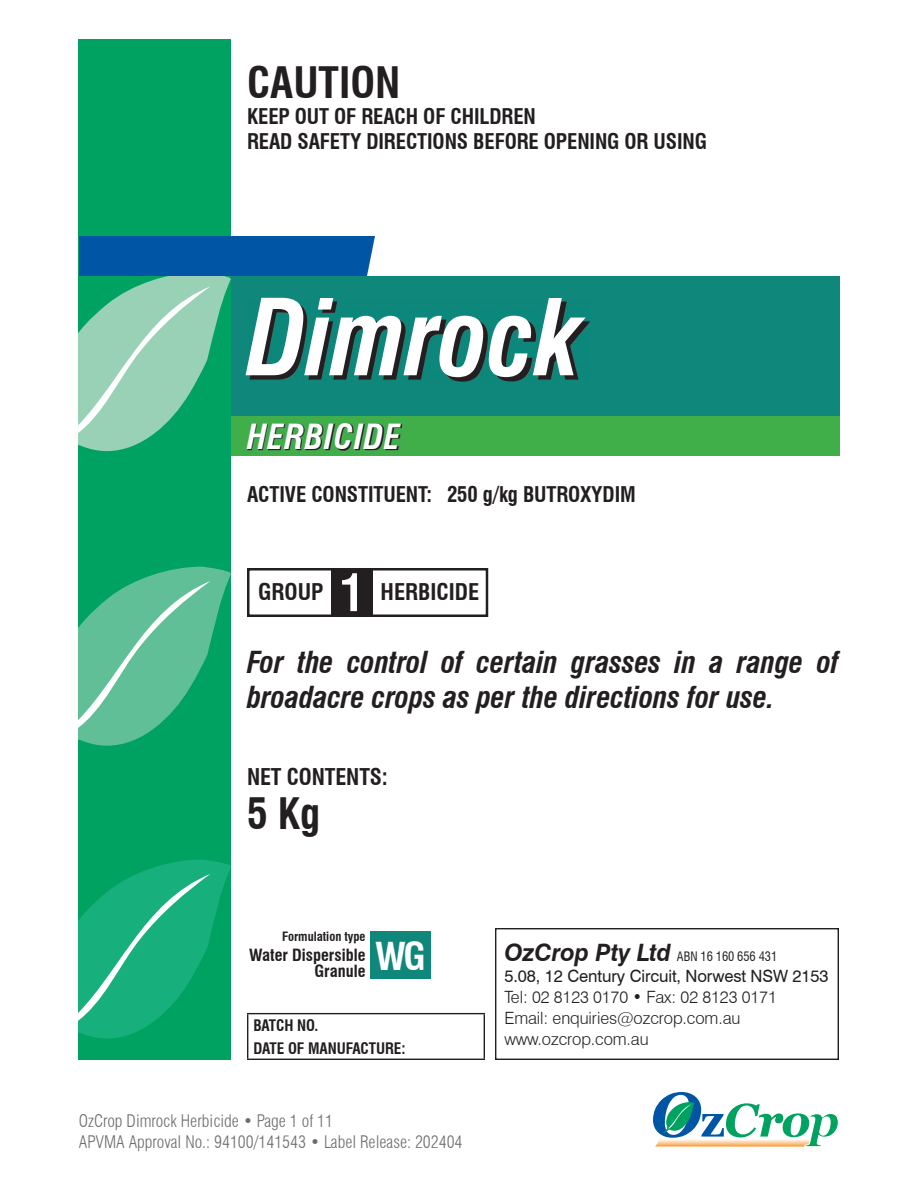
<style>
.page{position:relative;width:918px;height:1188px;background:#fff}
.page>*{position:absolute;margin:0;border:0;box-sizing:border-box;transform-origin:0 0}
.t1{font:italic 700 condensed 103.05px "Swiss 721 BT";color:#fff}
.t2{font:700 condensed 50.1px "Swiss 721 BT";color:#fff}
.t3{font:700 condensed 42.3px "Swiss 721 BT";color:#231f20}
.t4{font:700 condensed 37.65px "Swiss 721 BT";color:#fff}
.t5{font:italic 700 condensed 33.9px "Swiss 721 BT";letter-spacing:.02em;color:#fff}
.t6{font:italic 700 condensed 29.7px/35.5px "Swiss 721 BT";letter-spacing:-.005em;color:#231f20}
.t7{font:700 condensed 22.65px "Swiss 721 BT";letter-spacing:-.005em;color:#231f20}
.t8{font:700 condensed 22.5px "Swiss 721 BT";color:#231f20}
.t9{font:700 condensed 21.15px/25.3px "Swiss 721 BT";letter-spacing:-.005em;color:#231f20}
.t10{font:300 condensed 16.95px/21.1px "Swiss 721 BT";color:#6c6d70}
.t11{font:300 16.95px/21.1px "Swiss 721 BT";letter-spacing:-.005em;color:#231f20}
.t12{font:16.95px "Swiss 721 BT";letter-spacing:-.005em;color:#231f20}
.t13{font:700 condensed 16.5px/16.5px "Swiss 721 BT";color:#231f20;text-align:right}
.t14{font:700 condensed 15.45px/22.6px "Swiss 721 BT";letter-spacing:-.005em;color:#231f20}
.t15{font:condensed 12.75px "Swiss 721 BT";letter-spacing:-.005em;color:#231f20}
.t16{font:700 condensed 12.6px "Swiss 721 BT";color:#231f20}
.s1{font-weight:700;font-style:italic;font-stretch:normal;font-size:24px}
</style>
<div class="page">
<svg style="left:653px;top:1092px;width:186px;height:55px"></svg>
<div style="left:79px;top:40px;width:152px;height:1020px;background:#00a261"></div>
<svg style="left:79px;top:567px;width:152px;height:179px"></svg>
<svg style="left:79px;top:859px;width:152px;height:180px"></svg>
<div style="left:231px;top:276px;width:608px;height:140px;background:#0f877b"></div>
<div style="left:231px;top:416px;width:608px;height:40px;background:#40ae49"></div>
<img style="left:375px;top:424px;width:27px;height:26px">
<img style="left:375px;top:302px;width:215px;height:79px">
<div style="left:247px;top:568px;width:241px;height:49px;border:3px solid #231f20"></div>
<div style="left:331px;top:569px;width:42px;height:46px;background:#231f20"></div>
<svg style="left:79px;top:236px;width:296px;height:216px"></svg>
<div style="left:495px;top:928px;width:344px;height:132px;border:1px solid #231f20"></div>
<hr style="left:247px;top:1013px;width:238px;height:1px;background:#231f20">
<hr style="left:247px;top:1014px;width:1px;height:45px;background:#231f20">
<hr style="left:484px;top:1014px;width:1px;height:45px;background:#231f20">
<hr style="left:247px;top:1059px;width:238px;height:1px;background:#231f20">
<div style="left:370px;top:932px;width:61px;height:47px;background:#0f877b"></div>
<h3 class="t3" style="left:247px;top:57px;width:155px">CAUTION</h3>
<p class="t9" style="left:247px;top:103px;width:462px">KEEP OUT OF REACH OF CHILDREN<br>READ SAFETY DIRECTIONS BEFORE OPENING OR USING</p>
<h1 class="t1" style="left:247px;top:276px;width:336px">Dimrock</h1>
<h3 class="t5" style="left:247px;top:416px;width:155px">HERBICIDE</h3>
<p class="t9" style="left:247px;top:482px;width:390px">ACTIVE CONSTITUENT: 250 g/kg BUTROXYDIM</p>
<p class="t8" style="left:258px;top:579px;width:67px">GROUP</p>
<h2 class="t2" style="left:340px;top:563px;width:27px">1</h2>
<p class="t8" style="left:381px;top:579px;width:100px">HERBICIDE</p>
<h3 class="t6" style="left:247px;top:644px;width:593px">For the control of certain grasses in a range of broadacre crops as per the directions for use.</h3>
<p class="t7" style="left:247px;top:763px;width:142px">NET CONTENTS:</p>
<h3 class="t3" style="left:247px;top:788px;width:75px">5 Kg</h3>
<p class="t16" style="left:282px;top:928px;width:85px">Formulation type</p>
<p class="t13" style="left:249px;top:946px;width:118px">Water Dispersible<br>Granule</p>
<h3 class="t4" style="left:375px;top:933px;width:52px">WG</h3>
<p class="t14" style="left:253px;top:1014px;width:154px">BATCH NO.<br>DATE OF MANUFACTURE:</p>
<p class="t10" style="left:79px;top:1110px;width:385px">OzCrop Dimrock Herbicide • Page 1 of 11<br>APVMA Approval No.: 94100/141543 • Label Release: 202404</p>
<p class="t15" style="left:504px;top:949px;width:274px"><span class="s1">OzCrop Pty Ltd</span> ABN 16 160 656 431</p>
<p class="t12" style="left:504px;top:964px;width:326px">5.08, 12 Century Circuit, Norwest NSW 2153</p>
<p class="t11" style="left:504px;top:986px;width:274px">Tel: 02 8123 0170 • Fax: 02 8123 0171<br>Email: enquiries@ozcrop.com.au www.ozcrop.com.au</p>
</div>
